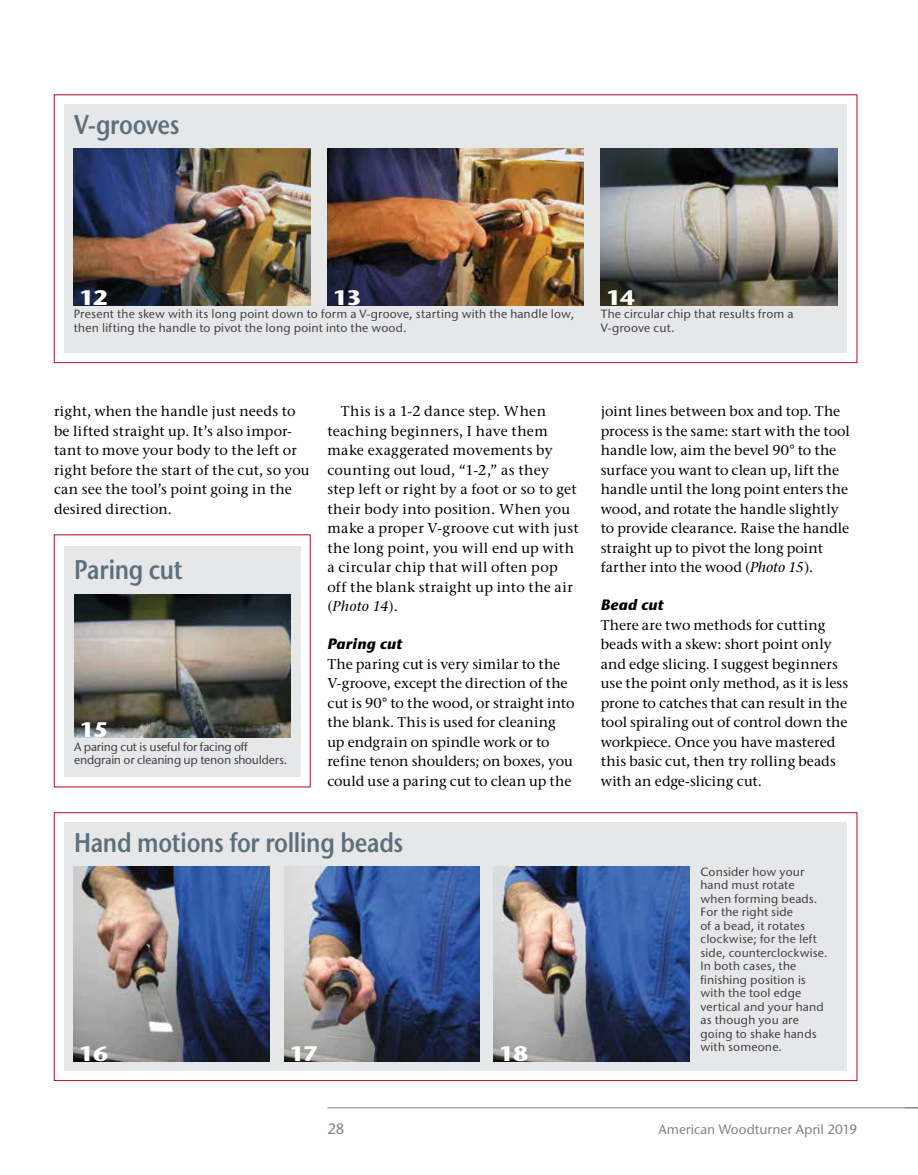
<style>
.page{position:relative;width:918px;height:1175px;background:#fff}
.page>*{position:absolute;margin:0;border:0;box-sizing:border-box;transform-origin:0 0}
.t1{font:600 27px "Stone Sans ITC Pro";letter-spacing:-.015em;color:#5c6f7c;scale:.85 1}
.t2{font:700 21px "Stone Sans ITC Pro";letter-spacing:-.075em;color:#fff;scale:1.1 1}
.t3{font:italic 700 15px "Stone Sans ITC Pro";letter-spacing:.005em;color:#000}
.t4{font:500 15px "Stone Sans ITC Pro";color:#808285}
.t5{font:500 14.25px/19.5px "Stone Serif ITC Pro";letter-spacing:.01em;color:#000}
.t6{font:500 13.5px "Stone Sans ITC Pro";color:#808285}
.t7{font:500 12px/13.5px "Stone Sans ITC Pro";letter-spacing:.01em;color:#414042}
.t8{font:500 12px/13.5px "Stone Sans ITC Pro";letter-spacing:-.015em;color:#414042}
.s1{font-style:italic}
</style>
<div class="page">
<hr style="left:327px;top:1107px;width:591px;height:1px;background:#808285">
<div style="left:64px;top:546px;width:236px;height:231px;background:#e6e7e8"></div>
<img style="left:74px;top:594px;width:216px;height:143px">
<div style="left:54px;top:812px;width:803px;height:268px;background:#fff;border:1px solid #ad0d23"></div>
<div style="left:64px;top:822px;width:783px;height:248px;background:#e6e7e8"></div>
<img style="left:74px;top:867px;width:196px;height:194px">
<img style="left:284px;top:867px;width:196px;height:194px">
<img style="left:494px;top:867px;width:196px;height:194px">
<div style="left:54px;top:94px;width:803px;height:269px;background:#fff;border:1px solid #ad0d23"></div>
<div style="left:64px;top:105px;width:783px;height:248px;background:#e6e7e8"></div>
<img style="left:74px;top:149px;width:236px;height:156px">
<img style="left:327px;top:149px;width:257px;height:156px">
<img style="left:601px;top:149px;width:236px;height:156px">
<h1 class="t1" style="left:74px;top:108px;width:126px">V-grooves</h1>
<h2 class="t2" style="left:79px;top:284px;width:28px">12</h2>
<h2 class="t2" style="left:333px;top:284px;width:28px">13</h2>
<h2 class="t2" style="left:606px;top:284px;width:28px">14</h2>
<p class="t7" style="left:74px;top:307px;width:502px">Present the skew with its long point down to form a V-groove, starting with the handle low, then lifting the handle to pivot the long point into the wood.</p>
<p class="t7" style="left:601px;top:307px;width:194px">The circular chip that results from a<br>V-groove cut.</p>
<p class="t5" style="left:54px;top:401px;width:257px">right, when the handle just needs to be lifted straight up. It’s also impor&shy;tant to move your body to the left or right before the start of the cut, so you can see the tool’s point going in the desired direction.</p>
<p class="t5" style="left:327px;top:401px;width:253px;text-indent:13px">This is a 1-2 dance step. When teaching beginners, I have them make exaggerated movements by counting out loud, “1-2,” as they step left or right by a foot or so to get their body into position. When you make a proper V-groove cut with just the long point, you will end up with a circular chip that will often pop off the blank straight up into the air (<span class="s1">Photo 14</span>).</p>
<p class="t3" style="left:327px;top:635px;width:76px">Paring cut</p>
<p class="t5" style="left:327px;top:654px;width:249px">The paring cut is very similar to the V-groove, except the direction of the cut is 90° to the wood, or straight into the blank. This is used for cleaning up endgrain on spindle work or to refine tenon shoulders; on boxes, you could use a paring cut to clean up the</p>
<h1 class="t1" style="left:74px;top:552px;width:129px">Paring cut</h1>
<h2 class="t2" style="left:79px;top:716px;width:28px">15</h2>
<p class="t8" style="left:74px;top:739px;width:215px">A paring cut is useful for facing off endgrain or cleaning up tenon shoulders.</p>
<h1 class="t1" style="left:74px;top:825px;width:389px">Hand motions for rolling beads</h1>
<h2 class="t2" style="left:79px;top:1040px;width:28px">16</h2>
<h2 class="t2" style="left:289px;top:1040px;width:28px">17</h2>
<h2 class="t2" style="left:499px;top:1040px;width:28px">18</h2>
<p class="t5" style="left:601px;top:401px;width:251px">joint lines between box and top. The process is the same: start with the tool handle low, aim the bevel 90° to the surface you want to clean up, lift the handle until the long point enters the wood, and rotate the handle slightly to provide clearance. Raise the handle straight up to pivot the long point farther into the wood (<span class="s1">Photo 15</span>).</p>
<p class="t3" style="left:601px;top:596px;width:64px">Bead cut</p>
<p class="t5" style="left:601px;top:615px;width:249px">There are two methods for cutting beads with a skew: short point only and edge slicing. I suggest beginners use the point only method, as it is less prone to catches that can result in the tool spiraling out of control down the workpiece. Once you have mastered this basic cut, then try rolling beads with an edge-slicing cut.</p>
<p class="t7" style="left:700px;top:864px;width:128px">Consider how your hand must rotate when forming beads.<br>For the right side<br>of a bead, it rotates clockwise; for the left side, counterclockwise.<br>In both cases, the finishing position is with the tool edge vertical and your hand as though you are going to shake hands with someone.</p>
<p class="t4" style="left:327px;top:1119px;width:19px">28</p>
<p class="t6" style="left:659px;top:1120px;width:200px">American Woodturner April 2019</p>
</div>
